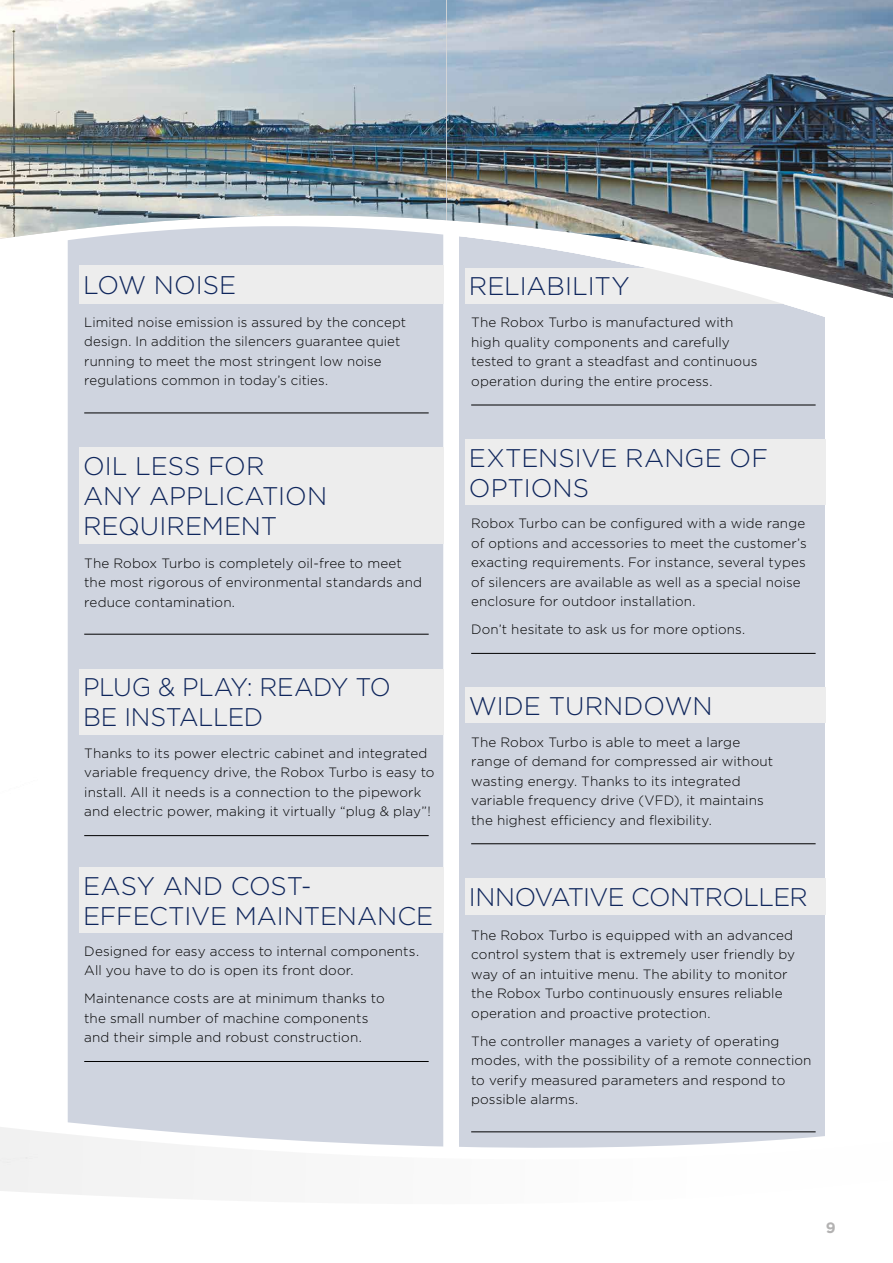
<style>
.page{position:relative;width:893px;height:1263px;background:#fff}
.page>*{position:absolute;margin:0;border:0;box-sizing:border-box;transform-origin:0 0}
.t1{font:300 25.5px/30px "Gotham";letter-spacing:-.005em;color:#0f265c}
.t2{font:300 25.5px "Gotham";letter-spacing:-.03em;color:#0f265c}
.t3{font:700 15px "Gotham";color:#b3b2b2}
.t4{font:300 13.5px/19.5px "Gotham";letter-spacing:.01em;color:#000}
</style>
<div class="page">
<div style="left:459px;top:107px;width:366px;height:1046px;background:#cfd4df"></div>
<div style="left:68px;top:513px;width:375px;height:548px;background:#cfd4df"></div>
<div style="left:67px;top:1061px;width:377px;height:12px;background:#cfd4df"></div>
<svg style="left:67px;top:433px;width:759px;height:80px;fill:#cfd4df"></svg>
<div style="left:67px;top:298px;width:749px;height:135px;background:#cfd4df"></div>
<img style="left:0;top:0;width:447px;height:298px">
<svg style="left:37px;top:1073px;width:788px;height:126px;fill:#d6dbe4"></svg>
<div style="left:79px;top:447px;width:365px;height:97px;background:#ededed"></div>
<div style="left:465px;top:439px;width:360px;height:66px;background:#ededed"></div>
<div style="left:79px;top:265px;width:365px;height:38px;background:#ededed"></div>
<hr style="left:84px;top:413px;width:345px;height:1px;background:#000">
<hr style="left:84px;top:634px;width:345px;height:1px;background:#000">
<div style="left:79px;top:669px;width:365px;height:65px;background:#ededed"></div>
<hr style="left:84px;top:835px;width:345px;height:1px;background:#000">
<div style="left:79px;top:867px;width:365px;height:66px;background:#ededed"></div>
<hr style="left:84px;top:1061px;width:345px;height:1px;background:#000">
<hr style="left:471px;top:405px;width:345px;height:1px;background:#000">
<hr style="left:471px;top:653px;width:345px;height:1px;background:#000">
<div style="left:465px;top:688px;width:360px;height:35px;background:#ededed"></div>
<hr style="left:471px;top:843px;width:345px;height:1px;background:#000">
<div style="left:465px;top:878px;width:360px;height:37px;background:#ededed"></div>
<hr style="left:471px;top:1131px;width:345px;height:1px;background:#000">
<img style="left:447px;top:0;width:446px;height:329px">
<h1 class="t1" style="left:83px;top:269px;width:155px">LOW NOISE</h1>
<p class="t4" style="left:84px;top:312px;width:323px">Limited noise emission is assured by the concept design. In addition the silencers guarantee quiet running to meet the most stringent low noise regulations common in today’s cities.</p>
<h1 class="t1" style="left:469px;top:270px;width:162px">RELIABILITY</h1>
<p class="t4" style="left:471px;top:312px;width:288px">The Robox Turbo is manufactured with high quality components and carefully tested to grant a steadfast and continuous operation during the entire process.</p>
<h1 class="t1" style="left:83px;top:450px;width:246px">OIL LESS FOR<br>ANY APPLICATION<br>REQUIREMENT</h1>
<h1 class="t1" style="left:469px;top:442px;width:301px">EXTENSIVE RANGE OF<br>OPTIONS</h1>
<p class="t4" style="left:471px;top:513px;width:337px">Robox Turbo can be configured with a wide range of options and accessories to meet the customer’s exacting requirements. For instance, several types of silencers are available as well as a special noise enclosure for outdoor installation.</p>
<p class="t4" style="left:471px;top:619px;width:276px">Don’t hesitate to ask us for more options.</p>
<p class="t4" style="left:84px;top:553px;width:339px">The Robox Turbo is completely oil-free to meet the most rigorous of environmental standards and reduce contamination.</p>
<h1 class="t1" style="left:83px;top:672px;width:309px">PLUG &amp; PLAY: READY TO<br>BE INSTALLED</h1>
<p class="t4" style="left:84px;top:743px;width:352px">Thanks to its power electric cabinet and integrated variable frequency drive, the Robox Turbo is easy to install. All it needs is a connection to the pipework and electric power, making it virtually “plug &amp; play”!</p>
<h1 class="t1" style="left:83px;top:870px;width:352px">EASY AND COST-<br>EFFECTIVE MAINTENANCE</h1>
<p class="t4" style="left:84px;top:941px;width:336px">Designed for easy access to internal components.<br>All you have to do is open its front door.</p>
<p class="t4" style="left:84px;top:988px;width:302px">Maintenance costs are at minimum thanks to the small number of machine components and their simple and robust construction.</p>
<h1 class="t1" style="left:469px;top:690px;width:245px">WIDE TURNDOWN</h1>
<p class="t4" style="left:471px;top:732px;width:304px">The Robox Turbo is able to meet a large range of demand for compressed air without wasting energy. Thanks to its integrated variable frequency drive (VFD), it maintains the highest efficiency and flexibility.</p>
<h1 class="t2" style="left:469px;top:881px;width:340px">INNOVATIVE CONTROLLER</h1>
<p class="t4" style="left:471px;top:925px;width:326px">The Robox Turbo is equipped with an advanced control system that is extremely user friendly by way of an intuitive menu. The ability to monitor the Robox Turbo continuously ensures reliable operation and proactive protection.</p>
<p class="t4" style="left:471px;top:1031px;width:342px">The controller manages a variety of operating modes, with the possibility of a remote connection to verify measured parameters and respond to possible alarms.</p>
<p class="t3" style="left:826px;top:1218px;width:11px">9</p>
</div>
